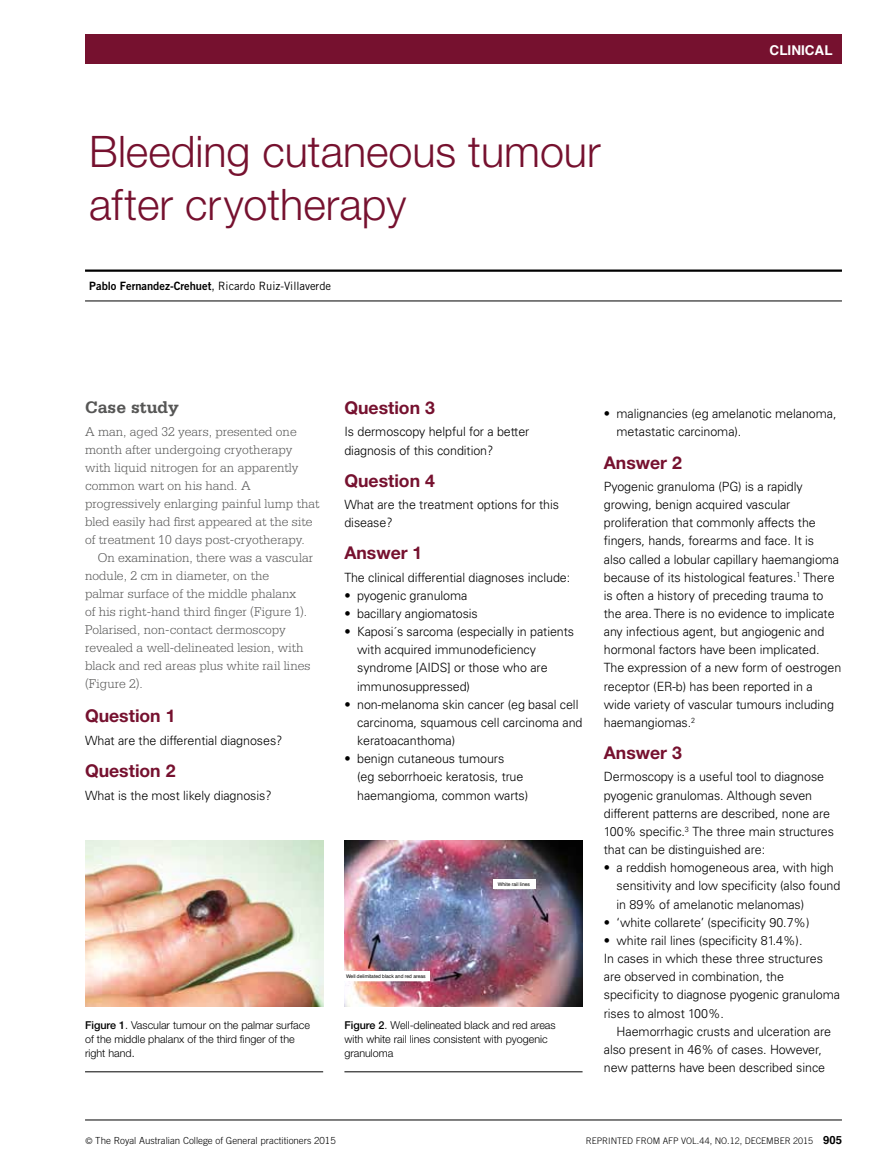
<style>
.page{position:relative;width:893px;height:1170px;background:#fff}
.page>*{position:absolute;margin:0;border:0;box-sizing:border-box;transform-origin:0 0}
.t1{font:300 43.5px/52.5px "Helvetica Neue LT Std";color:#76112f}
.t2{font:700 17.7px "Helvetica Neue LT Std";color:#76112f}
.t3{font:700 17.7px "Serifa LT";color:#565655}
.t4{font:300 13.5px/18px "Serifa LT";color:#565655}
.t5{font:700 13.5px "Helvetica";color:#fff}
.t6{font:300 12.75px/18.1px "Univers LT";letter-spacing:-.005em;color:#000}
.t7{font:11.55px "Trade Gothic LT";color:#000}
.t8{font:700 11.25px "Helvetica";color:#000}
.t9{font:300 10.8px/13.8px "Helvetica Neue LT Std";color:#000}
.t10{font:300 9.75px "Trade Gothic LT";color:#000}
.t11{font:300 9px "Trade Gothic LT";color:#000}
.t12{font:4.95px "Helvetica";color:#000}
.s1{font-family:"Trade Gothic LT Bold Two"}
.s2{font-weight:500}
.s3{font-family:"Serifa LT"}
</style>
<div class="page">
<hr style="left:85px;top:1119px;width:757px;height:1px;background:#000">
<div style="left:85px;top:34px;width:757px;height:30px;background:#76112f"></div>
<img style="left:85px;top:840px;width:238px;height:166px">
<hr style="left:85px;top:1071px;width:238px;height:1px;background:#000">
<hr style="left:344px;top:1071px;width:239px;height:1px;background:#000">
<img style="left:344px;top:840px;width:239px;height:166px">
<div style="left:344px;top:971px;width:86px;height:9px;background:#fff"></div>
<div style="left:493px;top:879px;width:42px;height:10px;background:#fff"></div>
<hr style="left:85px;top:269px;width:757px;height:3px;background:#000">
<hr style="left:85px;top:301px;width:757px;height:1px;background:#000">
<h1 class="t1" style="left:89px;top:124px;width:513px">Bleeding cutaneous tumour after cryotherapy</h1>
<p class="t7" style="left:89px;top:279px;width:243px"><span class="s1">Pablo Fernandez-Crehuet</span>, Ricardo Ruiz-Villaverde</p>
<p class="t5" style="left:770px;top:39px;width:64px">CLINICAL</p>
<h2 class="t3" style="left:85px;top:397px;width:96px">Case study</h2>
<p class="t4" style="left:85px;top:422px;width:236px">A man, aged 32 years, presented one month after undergoing cryotherapy with liquid nitrogen for an apparently common wart on his hand. A progressively enlarging painful lump that bled easily had first appeared at the site of treatment 10 days post-cryotherapy.</p>
<p class="t4" style="left:85px;top:548px;width:230px;text-indent:13px">On examination, there was a vascular nodule, 2 cm in diameter, on the<br>palmar surface of the middle phalanx<br>of his right-hand third finger (Figure 1).<br>Polarised, non-contact dermoscopy revealed a well-delineated lesion, with black and red areas plus white rail lines (Figure 2).</p>
<h2 class="t2" style="left:85px;top:704px;width:92px">Question 1</h2>
<p class="t6" style="left:85px;top:731px;width:199px">What are the differential diagnoses?</p>
<h2 class="t2" style="left:85px;top:760px;width:92px">Question 2</h2>
<p class="t6" style="left:85px;top:786px;width:188px">What is the most likely diagnosis?</p>
<h2 class="t2" style="left:344px;top:397px;width:92px">Question 3</h2>
<p class="t6" style="left:344px;top:423px;width:186px">Is dermoscopy helpful for a better diagnosis of this condition?</p>
<h2 class="t2" style="left:344px;top:469px;width:92px">Question 4</h2>
<p class="t6" style="left:344px;top:495px;width:216px">What are the treatment options for this disease?</p>
<h2 class="t2" style="left:344px;top:542px;width:80px">Answer 1</h2>
<p class="t6" style="left:344px;top:568px;width:227px">The clinical differential diagnoses include:</p>
<p class="t6" style="left:344px;top:586px;width:125px">• pyogenic granuloma</p>
<p class="t6" style="left:344px;top:604px;width:135px">• bacillary angiomatosis</p>
<p class="t6" style="left:357px;top:622px;width:218px;text-indent:-13px">• Kaposi´s sarcoma (especially in patients with acquired immunodeficiency syndrome [AIDS] or those who are immunosuppressed)</p>
<p class="t6" style="left:357px;top:695px;width:227px;text-indent:-13px">• non-melanoma skin cancer (eg basal cell carcinoma, squamous cell carcinoma and keratoacanthoma)</p>
<p class="t6" style="left:357px;top:749px;width:173px;text-indent:-13px">• benign cutaneous tumours<br>(eg seborrhoeic keratosis, true haemangioma, common warts)</p>
<p class="t12" style="left:498px;top:880px;width:34px">White rail lines</p>
<p class="t12" style="left:346px;top:971px;width:81px">Well delimitated black and red areas</p>
<p class="t9" style="left:85px;top:1018px;width:226px"><span class="s2">Figure 1</span>. Vascular tumour on the palmar surface of the middle phalanx of the third finger of the right hand.</p>
<p class="t9" style="left:344px;top:1018px;width:213px"><span class="s2">Figure 2</span>. Well-delineated black and red areas with white rail lines consistent with pyogenic granuloma</p>
<p class="t6" style="left:617px;top:404px;width:221px;text-indent:-13px">• malignancies (eg amelanotic melanoma, metastatic carcinoma).</p>
<h2 class="t2" style="left:604px;top:451px;width:80px">Answer 2</h2>
<p class="t6" style="left:604px;top:477px;width:239px">Pyogenic granuloma (PG) is a rapidly growing, benign acquired vascular proliferation that commonly affects the fingers, hands, forearms and face. It is<br>also called a lobular capillary haemangioma because of its histological features.<sup>1</sup> There is often a history of preceding trauma to the area. There is no evidence to implicate any infectious agent, but angiogenic and hormonal factors have been implicated.<br>The expression of a new form of oestrogen receptor (ER-b) has been reported in a wide variety of vascular tumours including haemangiomas.<sup>2</sup></p>
<h2 class="t2" style="left:604px;top:742px;width:80px">Answer 3</h2>
<p class="t6" style="left:604px;top:767px;width:232px">Dermoscopy is a useful tool to diagnose pyogenic granulomas. Although seven different patterns are described, none are 100% specific.<sup>3</sup> The three main structures that can be distinguished are:</p>
<p class="t6" style="left:617px;top:858px;width:225px;text-indent:-13px">• a reddish homogeneous area, with high sensitivity and low specificity (also found in 89% of amelanotic melanomas)</p>
<p class="t6" style="left:604px;top:913px;width:207px">• ‘white collarete’ (specificity 90.7%)</p>
<p class="t6" style="left:604px;top:931px;width:238px">• white rail lines (specificity 81.4%).<br>In cases in which these three structures are observed in combination, the specificity to diagnose pyogenic granuloma rises to almost 100%.</p>
<p class="t6" style="left:604px;top:1022px;width:229px;text-indent:13px">Haemorrhagic crusts and ulceration are also present in 46% of cases. However, new patterns have been described since</p>
<p class="t10" style="left:85px;top:1135px;width:252px"><span class="s3">©</span> The Royal Australian College of General practitioners 2015</p>
<p class="t11" style="left:586px;top:1135px;width:229px">REPRINTED FROM AFP VOL.44, NO.12, DECEMBER 2015</p>
<p class="t8" style="left:823px;top:1131px;width:20px">905</p>
</div>
